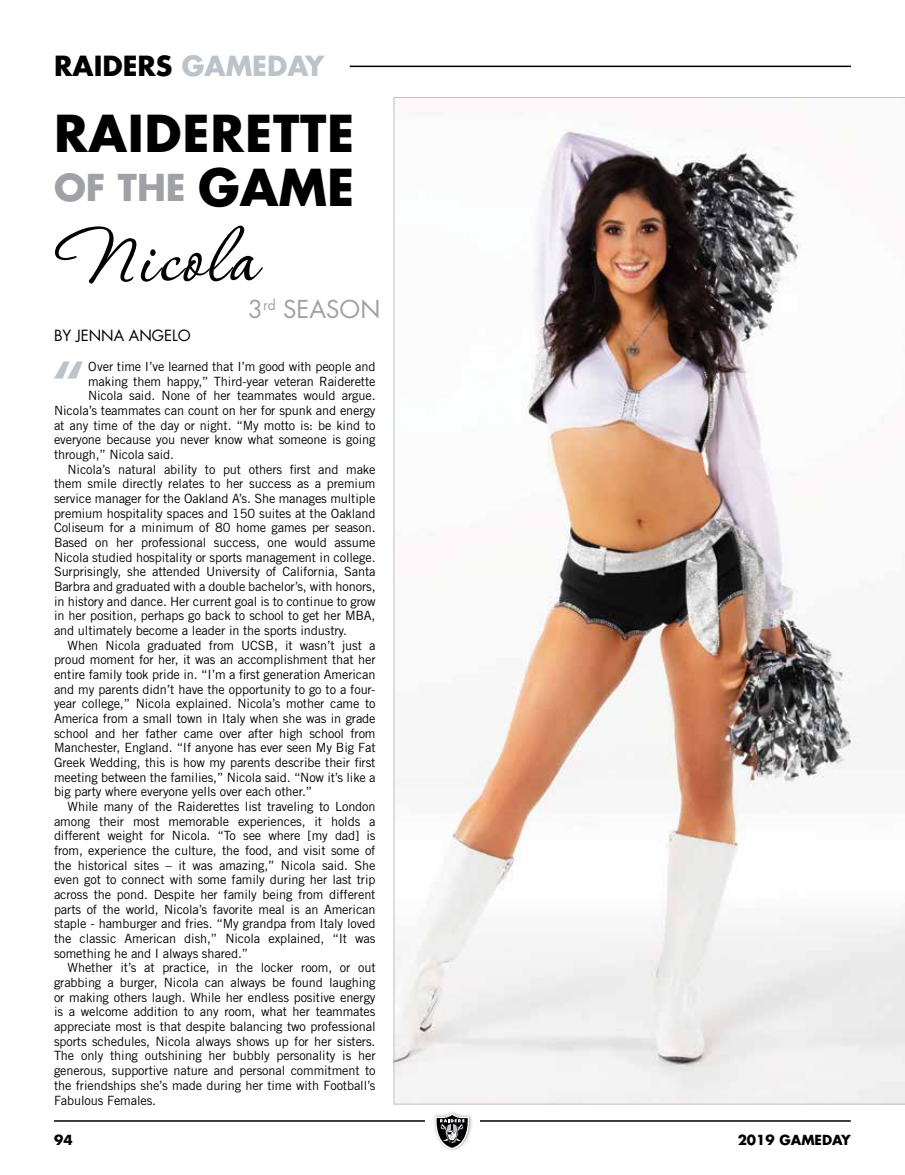
<style>
.page{position:relative;width:905px;height:1175px;background:#fff}
.page>*{position:absolute;margin:0;border:0;box-sizing:border-box;transform-origin:0 0}
.t1{font:500 90.75px "Corinthia Professional";letter-spacing:.025em;color:#000;scale:.91 1}
.t2{font:700 51.6px "Futura";color:#bbc4ca}
.t3{font:700 49.5px "Futura";letter-spacing:.015em;color:#000}
.t4{font:700 36px "Futura";color:#a0a1a6}
.t5{font:700 27px "Futura";color:#000}
.t6{font:24px "Futura";color:#a0a1a6}
.t7{font:15px "Futura";color:#000}
.t8{font:700 13.5px "Futura";color:#000}
.t9{font:12.75px "Trade Gothic LT Std";letter-spacing:-.01em;color:#000}
.s1{color:#bbc4ca}
.s2{font-size:49.5px;color:#000}
</style>
<div class="page">
<hr style="left:54px;top:1120px;width:796px;height:1px;background:#000">
<div style="left:425px;top:1104px;width:54px;height:53px;background:#fff"></div>
<div style="left:432px;top:1110px;width:40px;height:42px;background:#000;opacity:.35"></div>
<svg style="left:435px;top:1113px;width:34px;height:35px"></svg>
<svg style="left:393px;top:97px;width:511px;height:1007px"></svg>
<hr style="left:350px;top:66px;width:500px;height:1px;background:#000">
<h3 class="t5" style="left:54px;top:47px;width:272px">RAIDERS <span class="s1">GAMEDAY</span></h3>
<h3 class="t3" style="left:54px;top:99px;width:302px">RAIDERETTE</h3>
<h3 class="t4" style="left:54px;top:163px;width:302px">OF THE <span class="s2">GAME</span></h3>
<h1 class="t1" style="left:54px;top:212px;width:223px">Nicola</h1>
<p class="t7" style="left:54px;top:325px;width:138px">BY JENNA ANGELO</p>
<h3 class="t6" style="left:248px;top:292px;width:134px">3<sup>RD</sup> SEASON</h3>
<h2 class="t2" style="left:53px;top:345px;width:34px">“</h2>
<p class="t9" style="left:88px;top:359px;width:289px">Over time I’ve learned that I’m good with people and</p>
<p class="t9" style="left:88px;top:373px;width:289px">making them happy,” Third-year veteran Raiderette</p>
<p class="t9" style="left:88px;top:388px;width:289px">Nicola said. None of her teammates would argue.</p>
<p class="t9" style="left:54px;top:403px;width:323px">Nicola’s teammates can count on her for spunk and energy</p>
<p class="t9" style="left:54px;top:417px;width:323px">at any time of the day or night. “My motto is: be kind to</p>
<p class="t9" style="left:54px;top:432px;width:323px">everyone because you never know what someone is going</p>
<p class="t9" style="left:54px;top:447px;width:121px">through,” Nicola said.</p>
<p class="t9" style="left:68px;top:461px;width:309px">Nicola’s natural ability to put others first and make</p>
<p class="t9" style="left:54px;top:476px;width:323px">them smile directly relates to her success as a premium</p>
<p class="t9" style="left:54px;top:491px;width:323px">service manager for the Oakland A’s. She manages multiple</p>
<p class="t9" style="left:54px;top:505px;width:323px">premium hospitality spaces and 150 suites at the Oakland</p>
<p class="t9" style="left:54px;top:520px;width:323px">Coliseum for a minimum of 80 home games per season.</p>
<p class="t9" style="left:54px;top:535px;width:323px">Based on her professional success, one would assume</p>
<p class="t9" style="left:54px;top:549px;width:323px">Nicola studied hospitality or sports management in college.</p>
<p class="t9" style="left:54px;top:564px;width:323px">Surprisingly, she attended University of California, Santa</p>
<p class="t9" style="left:54px;top:579px;width:323px">Barbra and graduated with a double bachelor’s, with honors,</p>
<p class="t9" style="left:54px;top:593px;width:323px">in history and dance. Her current goal is to continue to grow</p>
<p class="t9" style="left:54px;top:608px;width:323px">in her position, perhaps go back to school to get her MBA,</p>
<p class="t9" style="left:54px;top:623px;width:294px">and ultimately become a leader in the sports industry.</p>
<p class="t9" style="left:68px;top:637px;width:309px">When Nicola graduated from UCSB, it wasn’t just a</p>
<p class="t9" style="left:54px;top:652px;width:323px">proud moment for her, it was an accomplishment that her</p>
<p class="t9" style="left:54px;top:667px;width:323px">entire family took pride in. “I’m a first generation American</p>
<p class="t9" style="left:54px;top:681px;width:323px">and my parents didn’t have the opportunity to go to a four-</p>
<p class="t9" style="left:54px;top:696px;width:323px">year college,” Nicola explained. Nicola’s mother came to</p>
<p class="t9" style="left:54px;top:711px;width:323px">America from a small town in Italy when she was in grade</p>
<p class="t9" style="left:54px;top:725px;width:323px">school and her father came over after high school from</p>
<p class="t9" style="left:54px;top:740px;width:323px">Manchester, England. “If anyone has ever seen My Big Fat</p>
<p class="t9" style="left:54px;top:755px;width:323px">Greek Wedding, this is how my parents describe their first</p>
<p class="t9" style="left:54px;top:769px;width:323px">meeting between the families,” Nicola said. “Now it’s like a</p>
<p class="t9" style="left:54px;top:784px;width:260px">big party where everyone yells over each other.”</p>
<p class="t9" style="left:68px;top:799px;width:309px">While many of the Raiderettes list traveling to London</p>
<p class="t9" style="left:54px;top:813px;width:323px">among their most memorable experiences, it holds a</p>
<p class="t9" style="left:54px;top:828px;width:323px">different weight for Nicola. “To see where [my dad] is</p>
<p class="t9" style="left:54px;top:843px;width:323px">from, experience the culture, the food, and visit some of</p>
<p class="t9" style="left:54px;top:857px;width:323px">the historical sites – it was amazing,” Nicola said. She</p>
<p class="t9" style="left:54px;top:872px;width:323px">even got to connect with some family during her last trip</p>
<p class="t9" style="left:54px;top:887px;width:323px">across the pond. Despite her family being from different</p>
<p class="t9" style="left:54px;top:901px;width:323px">parts of the world, Nicola’s favorite meal is an American</p>
<p class="t9" style="left:54px;top:916px;width:323px">staple - hamburger and fries. “My grandpa from Italy loved</p>
<p class="t9" style="left:54px;top:931px;width:323px">the classic American dish,” Nicola explained, “It was</p>
<p class="t9" style="left:54px;top:945px;width:196px">something he and I always shared.”</p>
<p class="t9" style="left:68px;top:960px;width:309px">Whether it’s at practice, in the locker room, or out</p>
<p class="t9" style="left:54px;top:974px;width:323px">grabbing a burger, Nicola can always be found laughing</p>
<p class="t9" style="left:54px;top:989px;width:323px">or making others laugh. While her endless positive energy</p>
<p class="t9" style="left:54px;top:1004px;width:323px">is a welcome addition to any room, what her teammates</p>
<p class="t9" style="left:54px;top:1018px;width:323px">appreciate most is that despite balancing two professional</p>
<p class="t9" style="left:54px;top:1033px;width:323px">sports schedules, Nicola always shows up for her sisters.</p>
<p class="t9" style="left:54px;top:1048px;width:323px">The only thing outshining her bubbly personality is her</p>
<p class="t9" style="left:54px;top:1062px;width:323px">generous, supportive nature and personal commitment to</p>
<p class="t9" style="left:54px;top:1077px;width:323px">the friendships she’s made during her time with Football’s</p>
<p class="t9" style="left:54px;top:1092px;width:104px">Fabulous Females.</p>
<p class="t8" style="left:54px;top:1130px;width:20px">94</p>
<p class="t8" style="left:737px;top:1130px;width:114px">2019 GAMEDAY</p>
</div>
